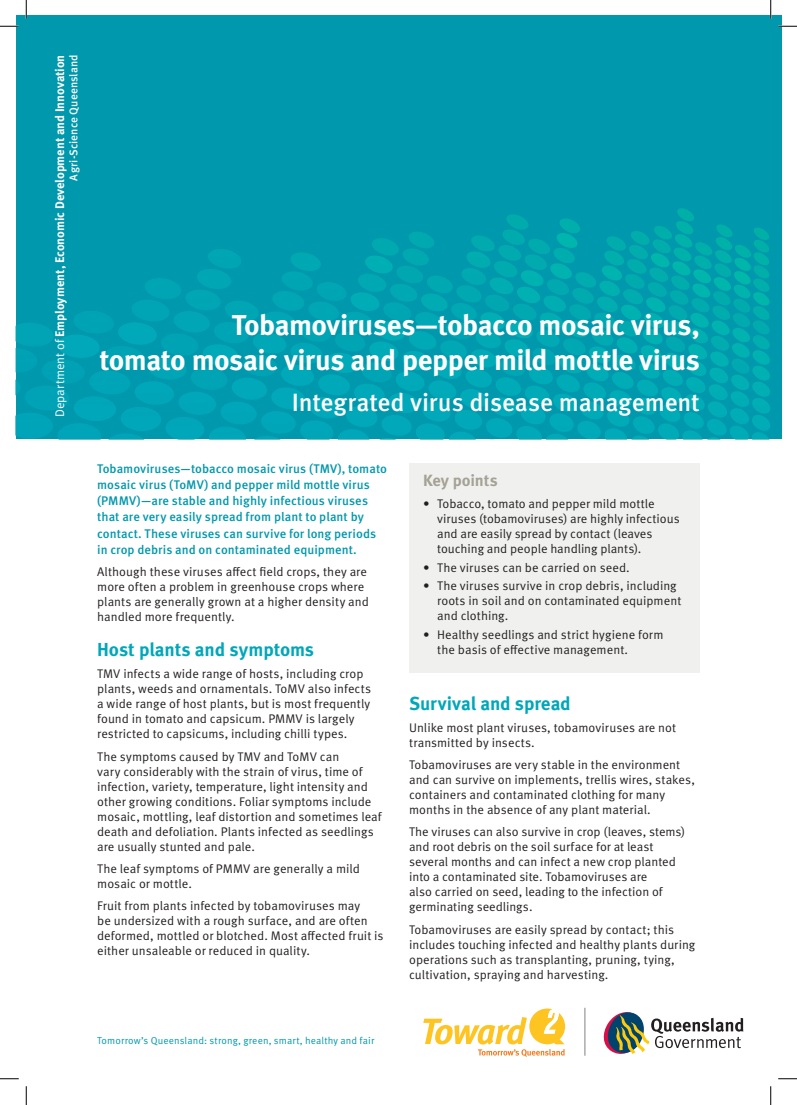
<style>
.page{position:relative;width:797px;height:1105px;background:#fff}
.page>*{position:absolute;margin:0;border:0;box-sizing:border-box;transform-origin:0 0}
.t1{font:700 28.75px/34.5px "Meta OT";letter-spacing:-.02em;color:#fff;text-align:right}
.t2{font:500 25px "Meta OT";letter-spacing:-.005em;color:#fff}
.t3{font:700 18.75px "Meta OT";letter-spacing:-.01em;color:#00a7b9}
.t4{font:700 16.25px "Meta OT";letter-spacing:-.01em;color:#a5a195}
.t5{font:12.5px/15px "Meta OT";color:#231f20}
.t6{font:500 12.5px/16.2px "Meta OT";letter-spacing:.005em;color:#0098ac}
.t7{font:700 12.5px "Meta OT";letter-spacing:-.005em;color:#fff}
.t8{font:500 11.25px "Meta OT";letter-spacing:.005em;color:#fff}
.t9{font:10px "Meta OT";letter-spacing:.01em;color:#0098ac}
.s1{font-weight:400}
</style>
<div class="page">
<hr style="left:584px;top:1008px;width:1px;height:48px;background:#808285">
<svg style="left:423px;top:1008px;width:142px;height:48px"></svg>
<svg style="left:603px;top:1012px;width:140px;height:42px"></svg>
<div style="left:16px;top:16px;width:765px;height:423px;background:#0098ac"></div>
<svg style="left:16px;top:208px;width:754px;height:231px"></svg>
<div style="left:409px;top:463px;width:290px;height:209px;background:#f0f1ee"></div>
<svg style="left:0;top:25px;width:19px;height:2px"></svg>
<svg style="left:778px;top:25px;width:19px;height:2px"></svg>
<svg style="left:0;top:1078px;width:19px;height:1px"></svg>
<svg style="left:778px;top:1078px;width:19px;height:1px"></svg>
<svg style="left:25px;top:0;width:2px;height:19px"></svg>
<svg style="left:25px;top:1086px;width:2px;height:19px"></svg>
<svg style="left:770px;top:0;width:1px;height:19px"></svg>
<svg style="left:770px;top:1086px;width:1px;height:19px"></svg>
<p class="t7" style="left:52px;top:417px;width:364px;rotate:-90deg"><span class="s1">Department of</span> Employment, Economic Development and Innovation</p>
<p class="t8" style="left:67px;top:180px;width:127px;rotate:-90deg">Agri-Science Queensland</p>
<h1 class="t1" style="left:100px;top:308px;width:601px">Tobamoviruses—tobacco mosaic virus,<br>tomato mosaic virus and pepper mild mottle virus</h1>
<h1 class="t2" style="left:292px;top:387px;width:409px">Integrated virus disease management</h1>
<p class="t6" style="left:97px;top:460px;width:291px">Tobamoviruses—tobacco mosaic virus (TMV), tomato mosaic virus (ToMV) and pepper mild mottle virus (PMMV)—are stable and highly infectious viruses that are very easily spread from plant to plant by contact. These viruses can survive for long periods in crop debris and on contaminated equipment.</p>
<p class="t5" style="left:97px;top:564px;width:273px">Although these viruses affect field crops, they are more often a problem in greenhouse crops where plants are generally grown at a higher density and handled more frequently.</p>
<h2 class="t3" style="left:97px;top:638px;width:218px">Host plants and symptoms</h2>
<p class="t5" style="left:97px;top:667px;width:275px">TMV infects a wide range of hosts, including crop plants, weeds and ornamentals. ToMV also infects a wide range of host plants, but is most frequently found in tomato and capsicum. PMMV is largely restricted to capsicums, including chilli types.</p>
<p class="t5" style="left:97px;top:749px;width:286px">The symptoms caused by TMV and ToMV can<br>vary considerably with the strain of virus, time of infection, variety, temperature, light intensity and other growing conditions. Foliar symptoms include mosaic, mottling, leaf distortion and sometimes leaf death and defoliation. Plants infected as seedlings are usually stunted and pale.</p>
<p class="t5" style="left:97px;top:861px;width:264px">The leaf symptoms of PMMV are generally a mild mosaic or mottle.</p>
<p class="t5" style="left:97px;top:898px;width:288px">Fruit from plants infected by tobamoviruses may<br>be undersized with a rough surface, and are often deformed, mottled or blotched. Most affected fruit is either unsaleable or reduced in quality.</p>
<h3 class="t4" style="left:423px;top:470px;width:76px">Key points</h3>
<h3 class="t5" style="left:437px;top:496px;width:244px;text-indent:-14px">• Tobacco, tomato and pepper mild mottle viruses (tobamoviruses) are highly infectious and are easily spread by contact (leaves touching and people handling plants).</h3>
<h3 class="t5" style="left:423px;top:560px;width:208px">• The viruses can be carried on seed.</h3>
<h3 class="t5" style="left:437px;top:578px;width:246px;text-indent:-14px">• The viruses survive in crop debris, including roots in soil and on contaminated equipment and clothing.</h3>
<h3 class="t5" style="left:437px;top:627px;width:228px;text-indent:-14px">• Healthy seedlings and strict hygiene form the basis of effective management.</h3>
<p class="t3" style="left:409px;top:692px;width:163px">Survival and spread</p>
<p class="t5" style="left:409px;top:720px;width:268px">Unlike most plant viruses, tobamoviruses are not transmitted by insects.</p>
<p class="t5" style="left:409px;top:758px;width:287px">Tobamoviruses are very stable in the environment and can survive on implements, trellis wires, stakes, containers and contaminated clothing for many months in the absence of any plant material.</p>
<p class="t5" style="left:409px;top:825px;width:278px">The viruses can also survive in crop (leaves, stems) and root debris on the soil surface for at least several months and can infect a new crop planted into a contaminated site. Tobamoviruses are<br>also carried on seed, leading to the infection of germinating seedlings.</p>
<p class="t5" style="left:409px;top:922px;width:288px">Tobamoviruses are easily spread by contact; this includes touching infected and healthy plants during operations such as transplanting, pruning, tying, cultivation, spraying and harvesting.</p>
<p class="t9" style="left:97px;top:1034px;width:278px">Tomorrow’s Queensland: strong, green, smart, healthy and fair</p>
</div>
